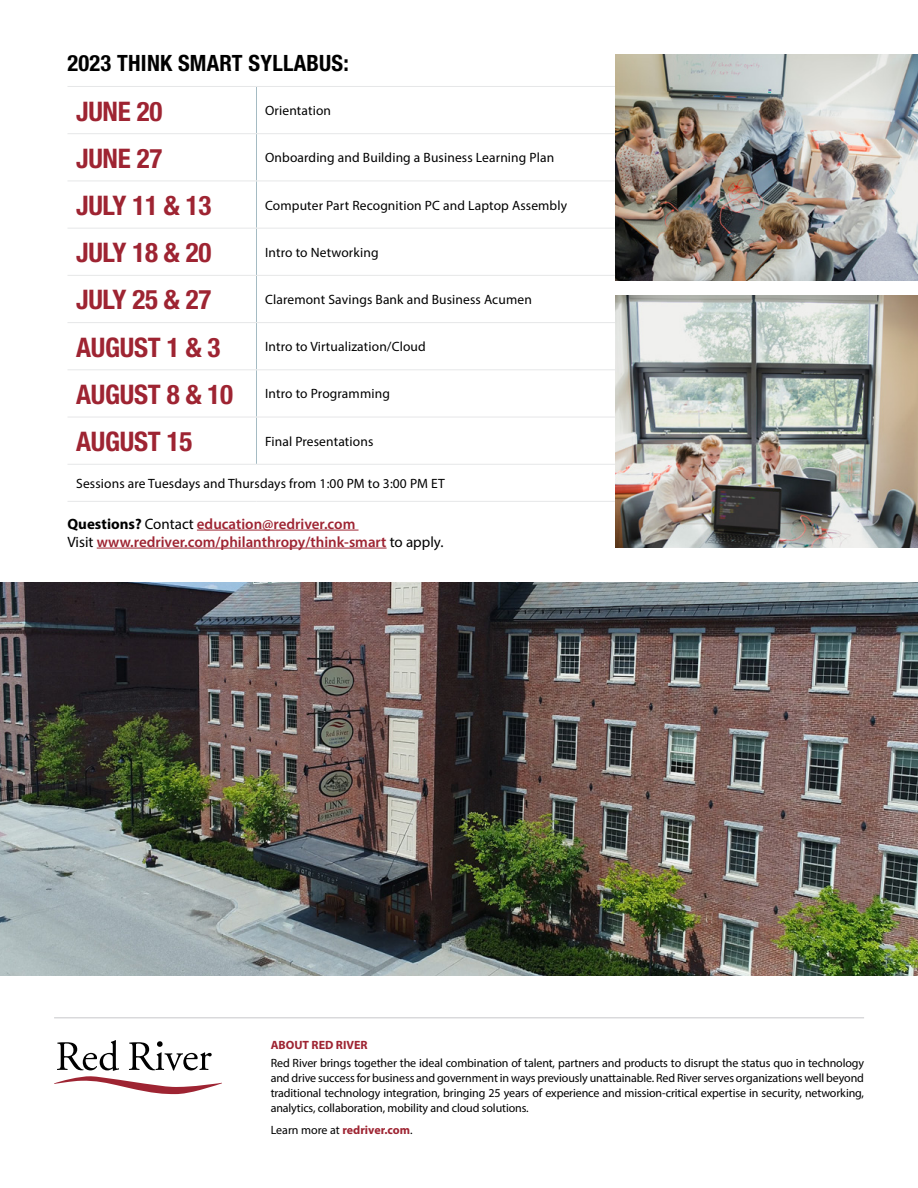
<style>
.page{position:relative;width:918px;height:1188px;background:#fff}
.page>*{position:absolute;margin:0;border:0;box-sizing:border-box;transform-origin:0 0}
.t1{font:700 condensed 27px "Helvetica Neue";letter-spacing:-.01em;color:#9e2432}
.t2{font:700 condensed 22.5px "Helvetica Neue";letter-spacing:.01em;color:#000}
.t3{font:600 15px/18px "Myriad Pro";color:#9e2432}
.t4{font:13.5px "Myriad Pro";letter-spacing:.01em;color:#000}
.t5{font:12px/15px "Myriad Pro";letter-spacing:-.01em;color:#000;text-align:justify}
.t6{font:700 12px "Myriad Pro";color:#9e2432}
.s1{font-family:"Helvetica Neue";font-weight:700;font-stretch:condensed;font-size:27px;color:#9e2432}
.s2{font-weight:700;color:#000}
.s3{font-weight:400;color:#000}
.s4{font-weight:700;color:#9e2432}
</style>
<div class="page">
<svg style="left:54px;top:1040px;width:168px;height:54px"></svg>
<hr style="left:54px;top:1017px;width:810px;height:1px;background:#c7c8ca">
<hr style="left:256px;top:87px;width:1px;height:46px;background:#a5bbc3">
<hr style="left:256px;top:134px;width:1px;height:47px;background:#a5bbc3">
<hr style="left:256px;top:181px;width:1px;height:47px;background:#a5bbc3">
<hr style="left:256px;top:229px;width:1px;height:46px;background:#a5bbc3">
<hr style="left:256px;top:276px;width:1px;height:46px;background:#a5bbc3">
<hr style="left:256px;top:323px;width:1px;height:46px;background:#a5bbc3">
<hr style="left:256px;top:370px;width:1px;height:47px;background:#a5bbc3">
<hr style="left:256px;top:417px;width:1px;height:47px;background:#a5bbc3">
<hr style="left:68px;top:86px;width:188px;height:1px;background:#e6e7e8">
<hr style="left:256px;top:86px;width:368px;height:1px;background:#e6e7e8">
<hr style="left:68px;top:133px;width:188px;height:1px;background:#e6e7e8">
<hr style="left:256px;top:133px;width:368px;height:1px;background:#e6e7e8">
<hr style="left:68px;top:181px;width:188px;height:1px;background:#e6e7e8">
<hr style="left:256px;top:181px;width:368px;height:1px;background:#e6e7e8">
<hr style="left:68px;top:228px;width:188px;height:1px;background:#e6e7e8">
<hr style="left:256px;top:228px;width:368px;height:1px;background:#e6e7e8">
<hr style="left:68px;top:275px;width:188px;height:1px;background:#e6e7e8">
<hr style="left:256px;top:275px;width:368px;height:1px;background:#e6e7e8">
<hr style="left:68px;top:322px;width:188px;height:1px;background:#e6e7e8">
<hr style="left:256px;top:322px;width:368px;height:1px;background:#e6e7e8">
<hr style="left:68px;top:369px;width:188px;height:1px;background:#e6e7e8">
<hr style="left:256px;top:369px;width:368px;height:1px;background:#e6e7e8">
<hr style="left:68px;top:417px;width:188px;height:1px;background:#e6e7e8">
<hr style="left:256px;top:417px;width:368px;height:1px;background:#e6e7e8">
<hr style="left:68px;top:464px;width:188px;height:1px;background:#e6e7e8">
<hr style="left:256px;top:464px;width:368px;height:1px;background:#e6e7e8">
<hr style="left:68px;top:501px;width:188px;height:1px;background:#e6e7e8">
<hr style="left:256px;top:501px;width:368px;height:1px;background:#e6e7e8">
<img style="left:0;top:582px;width:918px;height:393px">
<img style="left:615px;top:54px;width:303px;height:227px">
<img style="left:615px;top:296px;width:303px;height:252px">
<hr style="left:197px;top:530px;width:162px;height:1px;background:#9e2432">
<hr style="left:97px;top:548px;width:290px;height:1px;background:#9e2432">
<h2 class="t2" style="left:68px;top:50px;width:283px">2023 THINK SMART SYLLABUS:</h2>
<h1 class="t1" style="left:76px;top:95px;width:88px">JUNE 20</h1>
<p class="t4" style="left:265px;top:102px;width:67px">Orientation</p>
<h1 class="t1" style="left:76px;top:142px;width:88px">JUNE 27</h1>
<p class="t4" style="left:265px;top:150px;width:291px">Onboarding and Building a Business Learning Plan</p>
<h1 class="t1" style="left:76px;top:189px;width:137px">JULY 11 &amp; 13</h1>
<p class="t4" style="left:265px;top:197px;width:303px">Computer Part Recognition PC and Laptop Assembly</p>
<h1 class="t1" style="left:76px;top:236px;width:137px">JULY 18 &amp; 20</h1>
<p class="t4" style="left:265px;top:244px;width:115px">Intro to Networking</p>
<h1 class="t1" style="left:76px;top:284px;width:137px">JULY 25 &amp; 27</h1>
<p class="t4" style="left:265px;top:291px;width:268px">Claremont Savings Bank and Business Acumen</p>
<h1 class="t1" style="left:76px;top:331px;width:146px">AUGUST 1 &amp; 3</h1>
<p class="t4" style="left:265px;top:338px;width:162px">Intro to Virtualization/Cloud</p>
<p class="t4" style="left:76px;top:386px;width:315px"><span class="s1">AUGUST 8 &amp; 10</span> Intro to Programming</p>
<h1 class="t1" style="left:76px;top:425px;width:118px">AUGUST 15</h1>
<p class="t4" style="left:265px;top:433px;width:110px">Final Presentations</p>
<p class="t4" style="left:76px;top:475px;width:370px">Sessions are Tuesdays and Thursdays from 1:00 PM to 3:00 PM ET</p>
<p class="t3" style="left:68px;top:514px;width:377px"><span class="s2">Questions?</span> <span class="s3">Contact</span> education@redriver.com<br><span class="s3">Visit</span> www.redriver.com/philanthropy/think-smart <span class="s3">to apply.</span></p>
<p class="t6" style="left:271px;top:1037px;width:98px">ABOUT RED RIVER</p>
<p class="t5" style="left:271px;top:1056px;width:595px">Red River brings together the ideal combination of talent, partners and products to disrupt the status quo in technology and drive success for business and government in ways previously unattainable. Red River serves organizations well beyond traditional technology integration, bringing 25 years of experience and mission-critical expertise in security, networking, analytics, collaboration, mobility and cloud solutions.</p>
<p class="t5" style="left:271px;top:1122px;width:143px">Learn more at <span class="s4">redriver.com</span>.</p>
</div>
